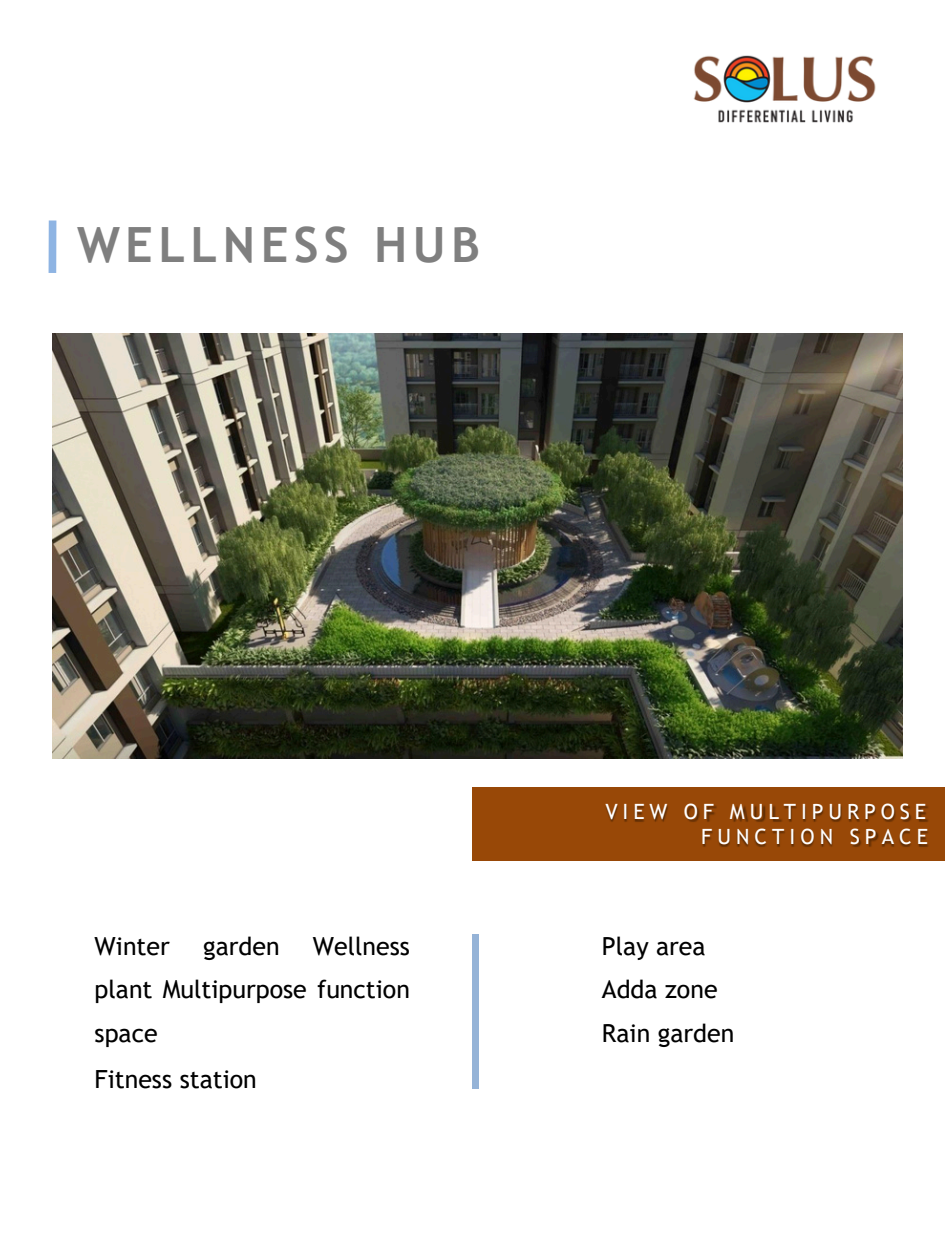
<style>
.page{position:relative;width:945px;height:1260px;background:#fff}
.page>*{position:absolute;margin:0;border:0;box-sizing:border-box;transform-origin:0 0}
.t1{font:700 48.65px "Trebuchet MS";letter-spacing:.11em;color:#7f7f7f}
.t2{font:25.03px/43.4px "Trebuchet MS";color:#000;text-align:justify}
.t3{font:21px "Trebuchet MS";letter-spacing:.235em;color:#fff}
</style>
<div class="page">
<img style="left:52px;top:333px;width:851px;height:426px">
<div style="left:472px;top:788px;width:473px;height:73px;background:#984807"></div>
<img style="left:606px;top:805px;width:322px;height:17px">
<div style="left:49px;top:221px;width:7px;height:52px;background:#8eb4e3"></div>
<div style="left:473px;top:934px;width:6px;height:155px;background:#95b3d7"></div>
<img style="left:685px;top:816px;width:244px;height:31px">
<img style="left:693px;top:55px;width:183px;height:68px">
<p class="t1" style="left:77px;top:216px;width:405px">WELLNESS HUB</p>
<p class="t2" style="left:95px;top:925px;width:77px">Winter</p>
<p class="t2" style="left:203px;top:925px;width:78px">garden</p>
<p class="t2" style="left:95px;top:925px;width:317px;text-indent:218px">Wellness plant Multipurpose function space</p>
<p class="t2" style="left:95px;top:1057px;width:164px">Fitness station</p>
<p class="t3" style="left:605px;top:800px;width:322px">VIEW OF MULTIPURPOSE</p>
<p class="t3" style="left:701px;top:825px;width:228px">FUNCTION SPACE</p>
<p class="t2" style="left:602px;top:925px;width:134px;text-align:left">Play area<br>Adda zone<br>Rain garden</p>
</div>
